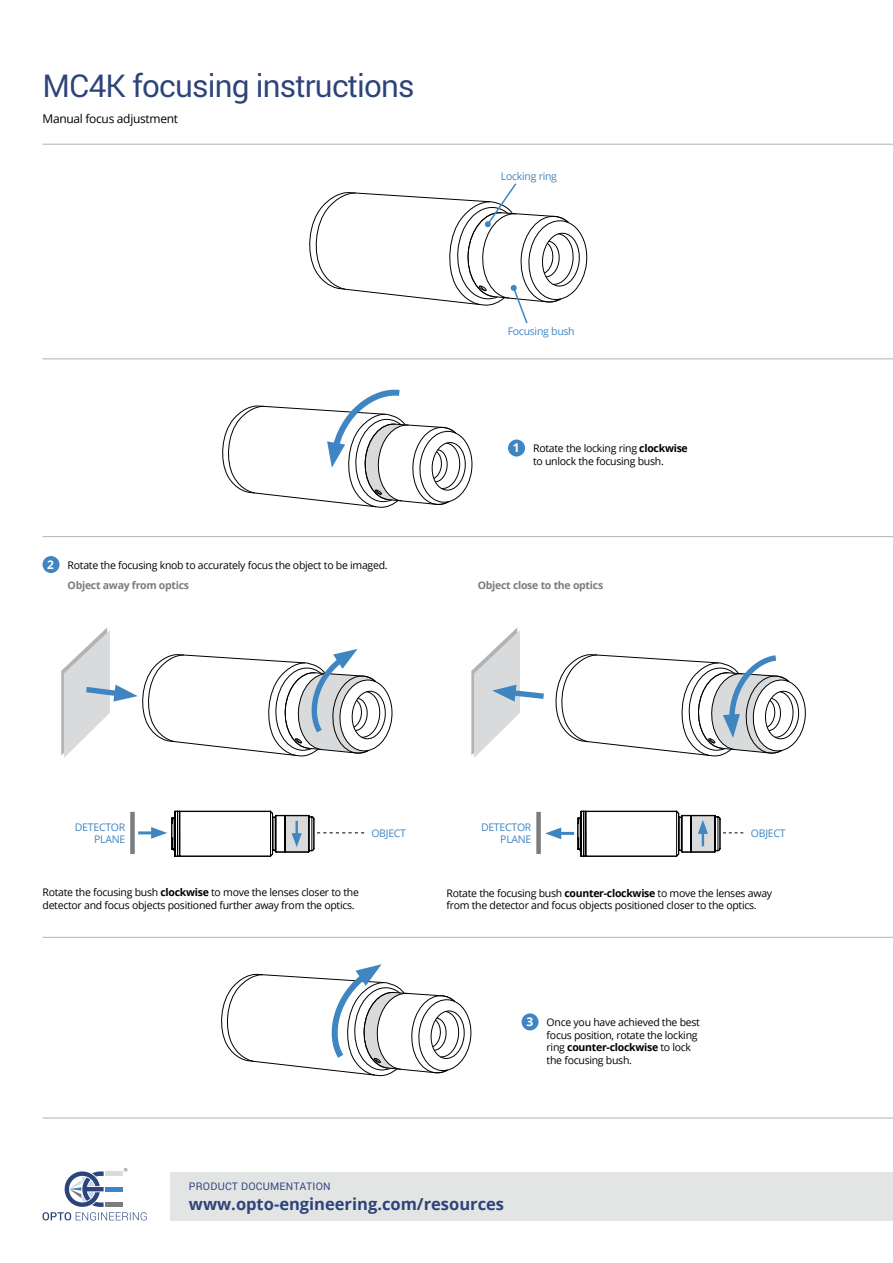
<style>
.page{position:relative;width:893px;height:1263px;background:#fff}
.page>*{position:absolute;margin:0;border:0;box-sizing:border-box;transform-origin:0 0}
.t1{font:31.5px "Roboto";letter-spacing:-.025em;color:#2d447a}
.t2{font:700 16.5px "Open Sans";color:#2d447a}
.t3{font:12px "Open Sans";letter-spacing:-.025em;color:#000}
.t4{font:700 12px "Open Sans";color:#fff}
.t5{font:10.5px/12.6px "Open Sans";letter-spacing:-.025em;color:#000}
.t6{font:10.5px/12.6px "Open Sans";letter-spacing:-.025em;color:#3e85c1;text-align:right}
.t7{font:700 10.5px "Open Sans";letter-spacing:-.025em;color:#7b7c7e}
.t8{font:10.5px "Roboto";letter-spacing:.02em;color:#2d447a}
.s1{font-weight:700}
</style>
<div class="page">
<hr style="left:43px;top:144px;width:850px;height:1px;background:#b1b3b4">
<hr style="left:43px;top:358px;width:850px;height:1px;background:#b1b3b4">
<hr style="left:43px;top:536px;width:850px;height:1px;background:#b1b3b4">
<hr style="left:43px;top:937px;width:850px;height:1px;background:#b1b3b4">
<hr style="left:43px;top:1118px;width:850px;height:1px;background:#b1b3b4">
<svg style="left:222px;top:389px;width:251px;height:119px"></svg>
<svg style="left:471px;top:628px;width:335px;height:130px"></svg>
<svg style="left:61px;top:628px;width:332px;height:130px"></svg>
<hr style="left:138px;top:831px;width:19px;height:3px;background:#3e85c1">
<hr style="left:555px;top:832px;width:19px;height:3px;background:#3e85c1">
<svg style="left:545px;top:827px;width:16px;height:12px"></svg>
<div style="left:130px;top:812px;width:5px;height:42px;background:#7b7c7e"></div>
<div style="left:536px;top:812px;width:5px;height:42px;background:#7b7c7e"></div>
<svg style="left:221px;top:964px;width:251px;height:112px"></svg>
<svg style="left:309px;top:183px;width:279px;height:141px"></svg>
<div style="left:508px;top:439px;width:17px;height:17px;background:#3e85c1;border-radius:50%"></div>
<div style="left:522px;top:1013px;width:17px;height:17px;background:#3e85c1;border-radius:50%"></div>
<div style="left:43px;top:556px;width:17px;height:17px;background:#3e85c1;border-radius:50%"></div>
<svg style="left:151px;top:810px;width:213px;height:47px"></svg>
<svg style="left:577px;top:810px;width:166px;height:47px"></svg>
<div style="left:170px;top:1171px;width:723px;height:49px;background:#e3e4e4"></div>
<svg style="left:43px;top:1168px;width:104px;height:52px"></svg>
<h1 class="t1" style="left:43px;top:64px;width:374px">MC4K focusing instructions</h1>
<p class="t3" style="left:43px;top:111px;width:137px">Manual focus adjustment</p>
<p class="t6" style="left:501px;top:170px;width:58px">Locking ring</p>
<p class="t6" style="left:508px;top:324px;width:68px">Focusing bush</p>
<p class="t4" style="left:513px;top:439px;width:8px">1</p>
<p class="t5" style="left:533px;top:442px;width:156px">Rotate the locking ring <span class="s1">clockwise </span>to unlock the focusing bush.</p>
<p class="t4" style="left:47px;top:556px;width:8px">2</p>
<p class="t5" style="left:68px;top:558px;width:322px">Rotate the focusing knob to accurately focus the object to be imaged.</p>
<p class="t7" style="left:68px;top:577px;width:123px">Object away from optics</p>
<p class="t7" style="left:478px;top:577px;width:127px">Object close to the optics</p>
<p class="t6" style="left:75px;top:820px;width:52px">DETECTOR<br>PLANE</p>
<p class="t6" style="left:481px;top:820px;width:52px">DETECTOR<br>PLANE</p>
<p class="t6" style="left:371px;top:826px;width:36px">OBJECT</p>
<p class="t6" style="left:751px;top:826px;width:36px">OBJECT</p>
<p class="t5" style="left:43px;top:886px;width:318px">Rotate the focusing bush <span class="s1">clockwise</span> to move the lenses closer to the detector and focus objects positioned further away from the optics.</p>
<p class="t5" style="left:446px;top:886px;width:327px">Rotate the focusing bush <span class="s1">counter-clockwise</span> to move the lenses away from the detector and focus objects positioned closer to the optics.</p>
<p class="t4" style="left:526px;top:1013px;width:8px">3</p>
<p class="t5" style="left:547px;top:1016px;width:155px">Once you have achieved the best focus position, rotate the locking ring <span class="s1">counter-clockwise</span> to lock the focusing bush.</p>
<p class="t8" style="left:189px;top:1179px;width:143px">PRODUCT DOCUMENTATION</p>
<h2 class="t2" style="left:189px;top:1192px;width:317px">www.opto-engineering.com/resources</h2>
</div>
